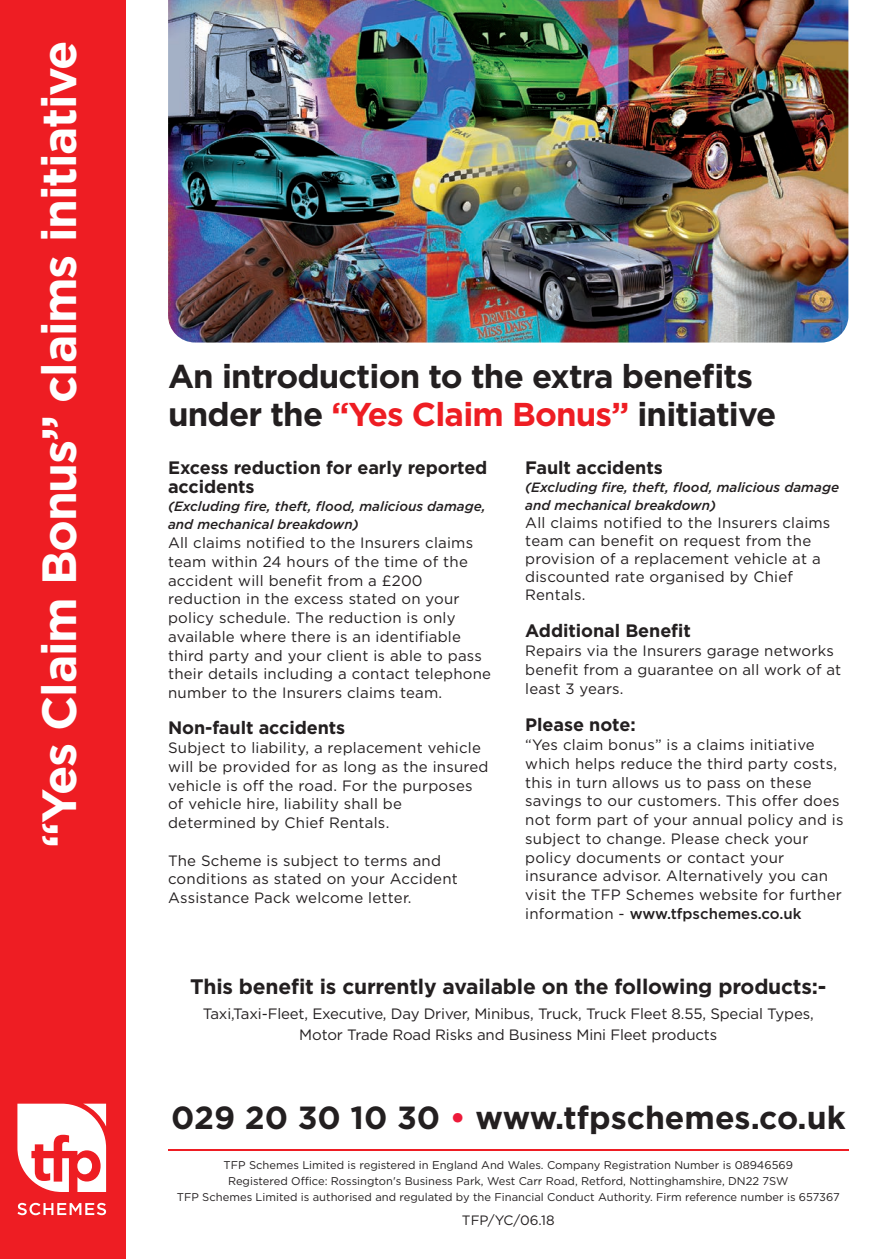
<style>
.page{position:relative;width:889px;height:1259px;background:#fff}
.page>*{position:absolute;margin:0;border:0;box-sizing:border-box;transform-origin:0 0}
.t1{font:700 48px "Gotham";letter-spacing:-.025em;color:#fff}
.t2{font:700 33px/37.5px "Gotham";letter-spacing:-.025em;color:#231f20}
.t3{font:700 31.95px "Gotham";color:#231f20}
.t4{font:700 21px "Gotham";letter-spacing:-.01em;color:#231f20}
.t5{font:700 18px/19.5px "Gotham";letter-spacing:-.005em;color:#231f20}
.t6{font:15px/18.8px "Gotham";letter-spacing:.015em;color:#231f20}
.t7{font:15px/21px "Gotham";letter-spacing:-.01em;color:#231f20;text-align:center}
.t8{font:italic 500 13.5px/18px "Gotham";color:#231f20}
.t9{font:13.5px "Gotham";color:#231f20}
.t10{font:11.25px/16px "Gotham";color:#231f20;text-align:center}
.s1{color:#ee1d23}
.s2{font-weight:500}
.s3{color:#ed1a3a}
</style>
<div class="page">
<div style="left:0;top:0;width:126px;height:1259px;background:#ee1d23"></div>
<img style="left:168px;top:0;width:680px;height:342px">
<svg style="left:17px;top:1203px;width:89px;height:12px"></svg>
<svg style="left:17px;top:1103px;width:89px;height:89px"></svg>
<hr style="left:168px;top:1149px;width:680px;height:2px;background:#ee1d23">
<h1 class="t1" style="left:43px;top:848px;width:809px;rotate:-90deg">“Yes Claim Bonus” claims initiative</h1>
<h2 class="t2" style="left:168px;top:360px;width:610px">An introduction to the extra benefits under the <span class="s1">“Yes Claim Bonus”</span> initiative</h2>
<p class="t5" style="left:168px;top:459px;width:321px">Excess reduction for early reported accidents</p>
<p class="t8" style="left:168px;top:499px;width:319px">(Excluding fire, theft, flood, malicious damage, and mechanical breakdown)</p>
<p class="t6" style="left:168px;top:535px;width:325px">All claims notified to the Insurers claims team within 24 hours of the time of the accident will benefit from a £200 reduction in the excess stated on your policy schedule. The reduction is only available where there is an identifiable third party and your client is able to pass their details including a contact telephone number to the Insurers claims team.</p>
<p class="t5" style="left:168px;top:720px;width:179px">Non-fault accidents</p>
<p class="t6" style="left:168px;top:740px;width:322px">Subject to liability, a replacement vehicle will be provided for as long as the insured vehicle is off the road. For the purposes of vehicle hire, liability shall be determined by Chief Rentals.</p>
<p class="t6" style="left:168px;top:852px;width:291px">The Scheme is subject to terms and conditions as stated on your Accident<br>Assistance Pack welcome letter.</p>
<p class="t5" style="left:525px;top:459px;width:139px">Fault accidents</p>
<p class="t8" style="left:525px;top:479px;width:315px">(Excluding fire, theft, flood, malicious damage and mechanical breakdown)</p>
<p class="t6" style="left:525px;top:515px;width:307px;line-height:18px">All claims notified to the Insurers claims team can benefit on request from the provision of a replacement vehicle at a discounted rate organised by Chief<br>Rentals.</p>
<p class="t5" style="left:525px;top:623px;width:167px">Additional Benefit</p>
<p class="t6" style="left:525px;top:643px;width:317px">Repairs via the Insurers garage networks benefit from a guarantee on all work of at least 3 years.</p>
<p class="t5" style="left:525px;top:717px;width:112px">Please note:</p>
<p class="t6" style="left:525px;top:736px;width:320px">“Yes claim bonus” is a claims initiative which helps reduce the third party costs, this in turn allows us to pass on these savings to our customers. This offer does not form part of your annual policy and is subject to change. Please check your policy documents or contact your insurance advisor. Alternatively you can visit the TFP Schemes website for further information - <span class="s2">www.tfpschemes.co.uk</span></p>
<h3 class="t4" style="left:190px;top:979px;width:638px">This benefit is currently available on the following products:-</h3>
<p class="t7" style="left:203px;top:1005px;width:612px">Taxi,Taxi-Fleet, Executive, Day Driver, Minibus, Truck, Truck Fleet 8.55, Special Types,<br>Motor Trade Road Risks and Business Mini Fleet products</p>
<h3 class="t3" style="left:171px;top:1107px;width:676px">029 20 30 10 30 <span class="s3">•</span> www.tfpschemes.co.uk</h3>
<p class="t10" style="left:177px;top:1158px;width:664px">TFP Schemes Limited is registered in England And Wales. Company Registration Number is 08946569<br>Registered Office: Rossington's Business Park, West Carr Road, Retford, Nottinghamshire, DN22 7SW<br>TFP Schemes Limited is authorised and regulated by the Financial Conduct Authority. Firm reference number is 657367</p>
<p class="t9" style="left:462px;top:1215px;width:94px">TFP/YC/06.18</p>
</div>
